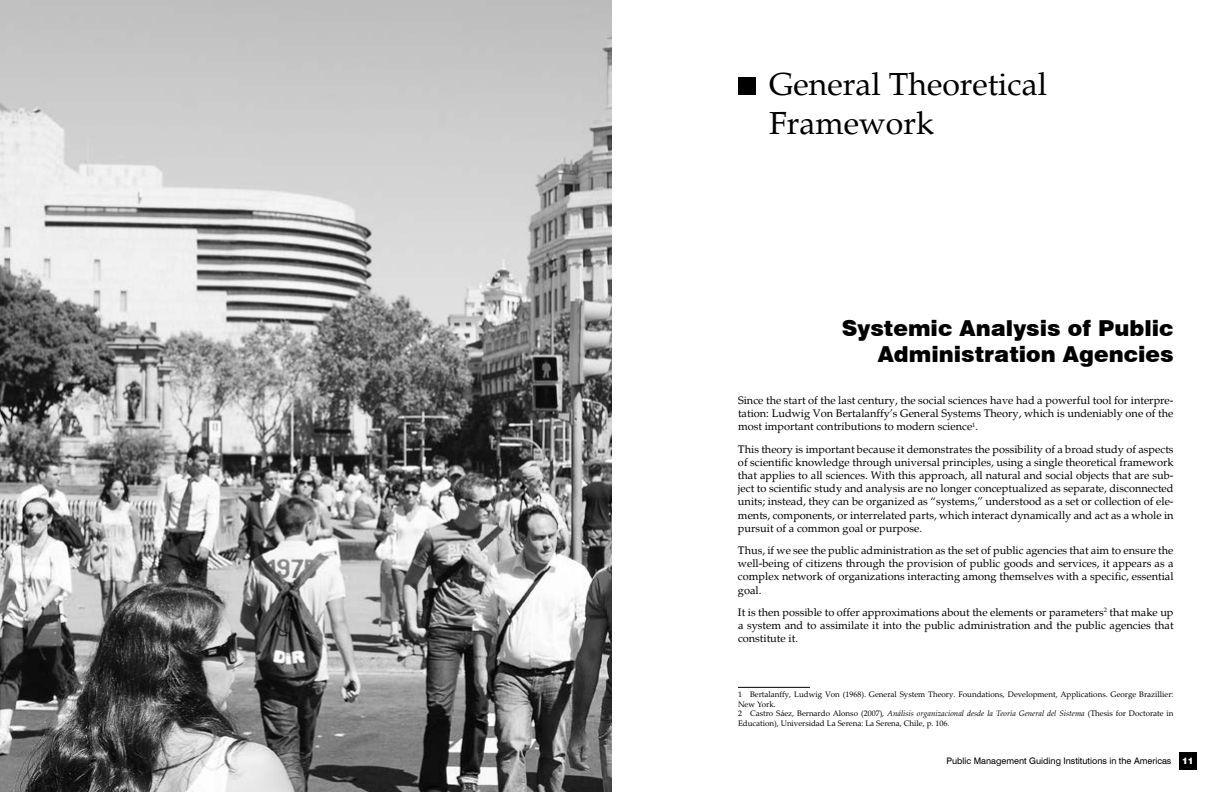
<style>
.page{position:relative;width:1224px;height:792px;background:#fff}
.page>*{position:absolute;margin:0;border:0;box-sizing:border-box;transform-origin:0 0}
.t1{font:32px/38.4px "Palatino";color:#000}
.t2{font:900 22px/26.4px "Swiss 721 BT";color:#000;text-align:right}
.t3{font:11px/13.2px "Palatino";color:#000;text-align:justify}
.t4{font:9px "Swiss 721 BT";color:#000}
.t5{font:8px/9.6px "Palatino Linotype";color:#000}
.s1{font-style:italic}
.s2{font-weight:900;color:#fff}
</style>
<div class="page">
<div style="left:1179px;top:752px;width:18px;height:18px;background:#000"></div>
<hr style="left:738px;top:687px;width:72px;height:1px;background:#000">
<div style="left:738px;top:77px;width:18px;height:18px;background:#000"></div>
<img style="left:0;top:0;width:612px;height:792px">
<h1 class="t1" style="left:769px;top:66px;width:279px">General Theoretical<br>Framework</h1>
<h2 class="t2" style="left:842px;top:315px;width:333px">Systemic Analysis of Public<br>Administration Agencies</h2>
<p class="t3" style="left:738px;top:394px;width:437px">Since the start of the last century, the social sciences have had a powerful tool for interpre&shy;tation: Ludwig Von Bertalanffy’s General Systems Theory, which is undeniably one of the most important contributions to modern science<sup>1</sup>.</p>
<p class="t3" style="left:738px;top:443px;width:437px">This theory is important because it demonstrates the possibility of a broad study of aspects of scientific knowledge through universal principles, using a single theoretical framework that applies to all sciences. With this approach, all natural and social objects that are sub&shy;ject to scientific study and analysis are no longer conceptualized as separate, disconnected units; instead, they can be organized as “systems,” understood as a set or collection of ele&shy;ments, components, or interrelated parts, which interact dynamically and act as a whole in pursuit of a common goal or purpose.</p>
<p class="t3" style="left:738px;top:544px;width:437px">Thus, if we see the public administration as the set of public agencies that aim to ensure the well-being of citizens through the provision of public goods and services, it appears as a complex network of organizations interacting among themselves with a specific, essential goal.</p>
<p class="t3" style="left:738px;top:606px;width:437px">It is then possible to offer approximations about the elements or parameters<sup>2</sup> that make up a system and to assimilate it into the public administration and the public agencies that constitute it.</p>
<p class="t5" style="left:738px;top:689px;width:437px">1 Bertalanffy, Ludwig Von (1968). General System Theory. Foundations, Development, Applications. George Brazillier:<br>New York.<br>2 Castro Sáez, Bernardo Alonso (2007), <span class="s1">Análisis organizacional desde la Teoría General del Sistema</span> (Thesis for Doctorate in Education), Universidad La Serena: La Serena, Chile, p. 106.</p>
<p class="t4" style="left:946px;top:756px;width:249px">Public Management Guiding Institutions in the Americas <span class="s2">11</span></p>
</div>
